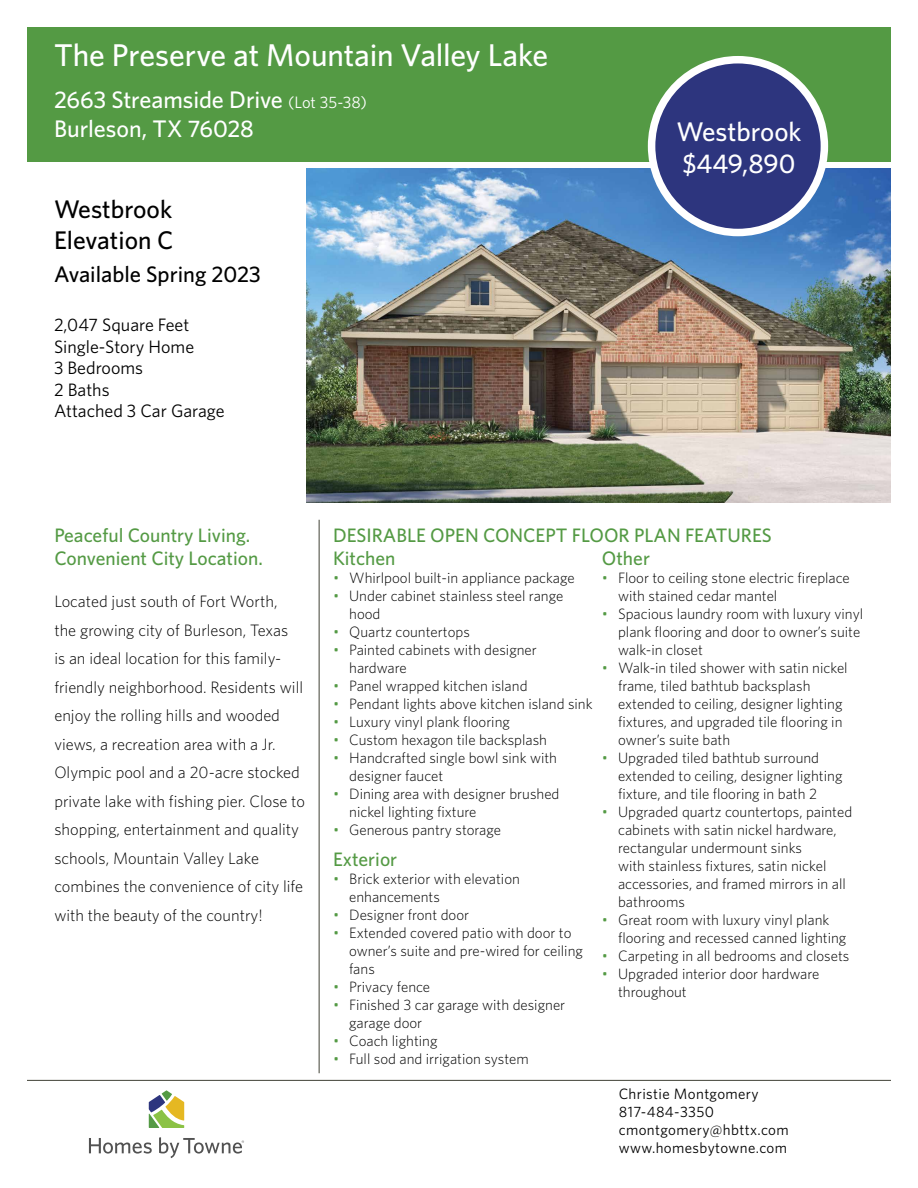
<style>
.page{position:relative;width:918px;height:1188px;background:#fff}
.page>*{position:absolute;margin:0;border:0;box-sizing:border-box;transform-origin:0 0}
.t1{font:500 31.5px "Whitney";letter-spacing:-.005em;color:#fff}
.t2{font:500 27px/32.4px "Whitney";color:#fff}
.t3{font:500 25.5px/30.6px "Whitney";color:#000}
.t4{font:500 24px/28.8px "Whitney";letter-spacing:-.005em;color:#fff}
.t5{font:500 22.5px "Whitney";color:#000}
.t6{font:500 19.5px/23.4px "Whitney";color:#549a44}
.t7{font:18px/21.6px "Whitney";color:#000}
.t8{font:300 16.5px/28.5px "Whitney";color:#000}
.t9{font:300 15px/18px "Whitney";color:#000}
.t10{font:15px/18px "Whitney";letter-spacing:.025em;color:#000}
.s1{font-weight:400;font-size:16.5px}
.s2{color:#549a44}
</style>
<div class="page">
<div style="left:27px;top:27px;width:864px;height:135px;background:#549a44"></div>
<hr style="left:27px;top:1080px;width:864px;height:1px;background:#404236">
<svg style="left:149px;top:1090px;width:35px;height:38px"></svg>
<svg style="left:89px;top:1138px;width:63px;height:16px"></svg>
<svg style="left:159px;top:1137px;width:85px;height:21px"></svg>
<img style="left:306px;top:169px;width:585px;height:333px">
<div style="left:652px;top:60px;width:172px;height:173px;background:#2d357e;border-radius:50%"></div>
<div style="left:648px;top:56px;width:180px;height:180px;border:8px solid #fff;border-radius:50%"></div>
<hr style="left:319px;top:520px;width:1px;height:553px;background:#404236">
<h1 class="t1" style="left:54px;top:34px;width:496px">The Preserve at Mountain Valley Lake</h1>
<h3 class="t4" style="left:54px;top:85px;width:314px">2663 Streamside Drive <span class="s1">(Lot 35-38)<br></span>Burleson, TX 76028</h3>
<h3 class="t3" style="left:54px;top:193px;width:121px">Westbrook<br>Elevation C</h3>
<h3 class="t5" style="left:54px;top:260px;width:208px">Available Spring 2023</h3>
<p class="t7" style="left:54px;top:313px;width:172px">2,047 Square Feet<br>Single-Story Home<br>3 Bedrooms<br>2 Baths<br>Attached 3 Car Garage</p>
<h2 class="t2" style="left:676px;top:115px;width:127px">Westbrook $449,890</h2>
<h3 class="t6" style="left:54px;top:523px;width:210px">Peaceful Country Living.<br>Convenient City Location.</h3>
<p class="t8" style="left:54px;top:587px;width:252px">Located just south of Fort Worth,<br>the growing city of Burleson, Texas<br>is an ideal location for this family&shy;friendly neighborhood. Residents will enjoy the rolling hills and wooded views, a recreation area with a Jr.<br>Olympic pool and a 20-acre stocked private lake with fishing pier. Close to shopping, entertainment and quality schools, Mountain Valley Lake combines the convenience of city life with the beauty of the country!</p>
<h3 class="t6" style="left:333px;top:523px;width:440px">DESIRABLE OPEN CONCEPT FLOOR PLAN FEATURES<br>Kitchen</h3>
<p class="t9" style="left:333px;top:569px;width:243px"><span class="s2">•</span> Whirlpool built-in appliance package</p>
<p class="t9" style="left:349px;top:587px;width:216px;text-indent:-16px"><span class="s2">•</span> Under cabinet stainless steel range hood</p>
<p class="t9" style="left:333px;top:623px;width:138px"><span class="s2">•</span> Quartz countertops</p>
<p class="t9" style="left:349px;top:641px;width:189px;text-indent:-16px"><span class="s2">•</span> Painted cabinets with designer hardware</p>
<p class="t9" style="left:333px;top:677px;width:196px"><span class="s2">•</span> Panel wrapped kitchen island</p>
<p class="t9" style="left:333px;top:695px;width:261px"><span class="s2">•</span> Pendant lights above kitchen island sink</p>
<p class="t9" style="left:333px;top:713px;width:179px"><span class="s2">•</span> Luxury vinyl plank flooring</p>
<p class="t9" style="left:333px;top:731px;width:216px"><span class="s2">•</span> Custom hexagon tile backsplash</p>
<p class="t9" style="left:349px;top:749px;width:209px;text-indent:-16px"><span class="s2">•</span> Handcrafted single bowl sink with designer faucet</p>
<p class="t9" style="left:349px;top:785px;width:212px;text-indent:-16px"><span class="s2">•</span> Dining area with designer brushed nickel lighting fixture</p>
<p class="t9" style="left:333px;top:821px;width:170px"><span class="s2">•</span> Generous pantry storage</p>
<h3 class="t6" style="left:333px;top:847px;width:66px">Exterior</h3>
<p class="t9" style="left:349px;top:869px;width:172px;text-indent:-16px"><span class="s2">•</span> Brick exterior with elevation enhancements</p>
<p class="t9" style="left:333px;top:905px;width:138px"><span class="s2">•</span> Designer front door</p>
<p class="t9" style="left:349px;top:923px;width:235px;text-indent:-16px"><span class="s2">•</span> Extended covered patio with door to owner’s suite and pre-wired for ceiling fans</p>
<p class="t9" style="left:333px;top:977px;width:99px"><span class="s2">•</span> Privacy fence</p>
<p class="t9" style="left:349px;top:995px;width:218px;text-indent:-16px"><span class="s2">•</span> Finished 3 car garage with designer garage door</p>
<p class="t9" style="left:333px;top:1031px;width:106px"><span class="s2">•</span> Coach lighting</p>
<p class="t9" style="left:333px;top:1049px;width:197px"><span class="s2">•</span> Full sod and irrigation system</p>
<h3 class="t6" style="left:602px;top:547px;width:50px">Other</h3>
<p class="t9" style="left:618px;top:569px;width:233px;text-indent:-16px"><span class="s2">•</span> Floor to ceiling stone electric fireplace with stained cedar mantel</p>
<p class="t9" style="left:618px;top:605px;width:247px;text-indent:-16px"><span class="s2">•</span> Spacious laundry room with luxury vinyl plank flooring and door to owner’s suite walk-in closet</p>
<p class="t9" style="left:618px;top:659px;width:231px;text-indent:-16px"><span class="s2">•</span> Walk-in tiled shower with satin nickel frame, tiled bathtub backsplash extended to ceiling, designer lighting fixtures, and upgraded tile flooring in owner’s suite bath</p>
<p class="t9" style="left:618px;top:749px;width:226px;text-indent:-16px"><span class="s2">•</span> Upgraded tiled bathtub surround extended to ceiling, designer lighting fixture, and tile flooring in bath 2</p>
<p class="t9" style="left:618px;top:803px;width:236px;text-indent:-16px"><span class="s2">•</span> Upgraded quartz countertops, painted cabinets with satin nickel hardware, rectangular undermount sinks<br>with stainless fixtures, satin nickel accessories, and framed mirrors in all bathrooms</p>
<p class="t9" style="left:618px;top:911px;width:230px;text-indent:-16px"><span class="s2">•</span> Great room with luxury vinyl plank flooring and recessed canned lighting</p>
<p class="t9" style="left:602px;top:947px;width:249px"><span class="s2">•</span> Carpeting in all bedrooms and closets</p>
<p class="t9" style="left:618px;top:965px;width:203px;text-indent:-16px"><span class="s2">•</span> Upgraded interior door hardware throughout</p>
<p class="t10" style="left:619px;top:1084px;width:172px">Christie Montgomery<br>817-484-3350 cmontgomery@hbttx.com www.homesbytowne.com</p>
</div>
